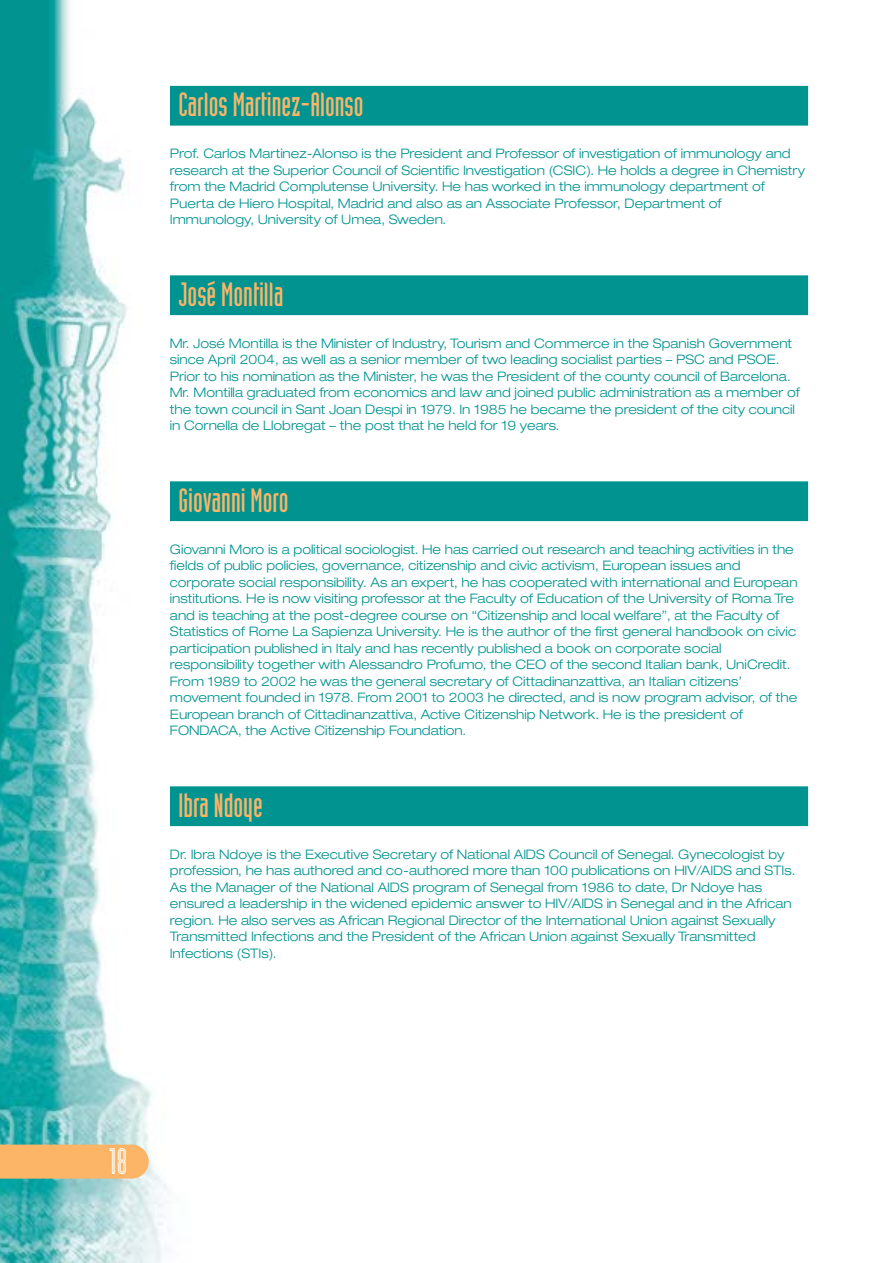
<style>
.page{position:relative;width:893px;height:1263px;background:#fff}
.page>*{position:absolute;margin:0;border:0;box-sizing:border-box;transform-origin:0 0}
.t1{font:36px "Industria Inline";color:#fff}
.t2{font:33px "Industria Solid";color:#fcb567}
.t3{font:300 expanded 13.2px/16.5px "Helvetica Neue";letter-spacing:.005em;color:#009390}
</style>
<div class="page">
<img style="left:0;top:1px;width:214px;height:1262px">
<div style="left:0;top:1145px;width:149px;height:34px;background:#fcb567"></div>
<div style="left:170px;top:86px;width:638px;height:40px;background:#009390"></div>
<div style="left:170px;top:275px;width:638px;height:40px;background:#009390"></div>
<div style="left:170px;top:481px;width:638px;height:40px;background:#009390"></div>
<div style="left:170px;top:786px;width:638px;height:40px;background:#009390"></div>
<h2 class="t2" style="left:178px;top:92px;width:186px">Carlos Martinez-Alonso</h2>
<p class="t3" style="left:170px;top:146px;width:636px">Prof. Carlos Martinez-Alonso is the President and Professor of investigation of immunology and research at the Superior Council of Scientific Investigation (CSIC). He holds a degree in Chemistry from the Madrid Complutense University. He has worked in the immunology department of Puerta de Hiero Hospital, Madrid and also as an Associate Professor, Department of Immunology, University of Umea, Sweden.</p>
<h2 class="t2" style="left:178px;top:282px;width:106px">José Montilla</h2>
<p class="t3" style="left:170px;top:336px;width:631px">Mr. José Montilla is the Minister of Industry, Tourism and Commerce in the Spanish Government since April 2004, as well as a senior member of two leading socialist parties – PSC and PSOE.<br>Prior to his nomination as the Minister, he was the President of the county council of Barcelona.<br>Mr. Montilla graduated from economics and law and joined public administration as a member of the town council in Sant Joan Despi in 1979. In 1985 he became the president of the city council in Cornella de Llobregat – the post that he held for 19 years.</p>
<h2 class="t2" style="left:178px;top:488px;width:112px">Giovanni Moro</h2>
<p class="t3" style="left:170px;top:542px;width:629px">Giovanni Moro is a political sociologist. He has carried out research and teaching activities in the fields of public policies, governance, citizenship and civic activism, European issues and corporate social responsibility. As an expert, he has cooperated with international and European institutions. He is now visiting professor at the Faculty of Education of the University of Roma Tre and is teaching at the post-degree course on “Citizenship and local welfare”, at the Faculty of Statistics of Rome La Sapienza University. He is the author of the first general handbook on civic participation published in Italy and has recently published a book on corporate social responsibility together with Alessandro Profumo, the CEO of the second Italian bank, UniCredit.<br>From 1989 to 2002 he was the general secretary of Cittadinanzattiva, an Italian citizens’ movement founded in 1978. From 2001 to 2003 he directed, and is now program advisor, of the European branch of Cittadinanzattiva, Active Citizenship Network. He is the president of FONDACA, the Active Citizenship Foundation.</p>
<h2 class="t2" style="left:178px;top:793px;width:86px">Ibra Ndoye</h2>
<p class="t3" style="left:170px;top:847px;width:627px">Dr. Ibra Ndoye is the Executive Secretary of National AIDS Council of Senegal. Gynecologist by profession, he has authored and co-authored more than 100 publications on HIV/AIDS and STIs.<br>As the Manager of the National AIDS program of Senegal from 1986 to date, Dr Ndoye has ensured a leadership in the widened epidemic answer to HIV/AIDS in Senegal and in the African region. He also serves as African Regional Director of the International Union against Sexually Transmitted Infections and the President of the African Union against Sexually Transmitted Infections (STIs).</p>
<h1 class="t1" style="left:109px;top:1148px;width:19px">18</h1>
</div>
